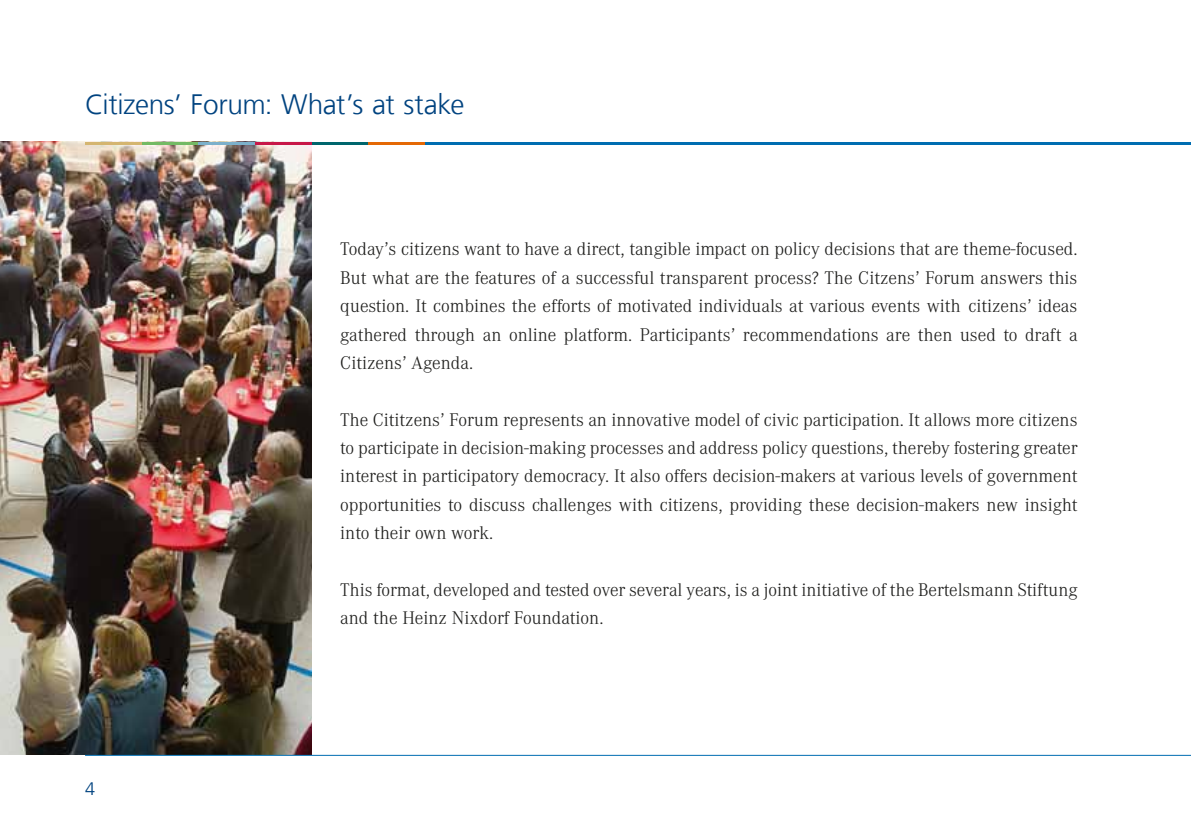
<style>
.page{position:relative;width:1191px;height:840px;background:#fff}
.page>*{position:absolute;margin:0;border:0;box-sizing:border-box;transform-origin:0 0}
.t1{font:300 28px "Frutiger LT Com";letter-spacing:-.015em;color:#004380}
.t2{font:300 19px/28.4px "Corporate A";color:#1d1d1b;text-align:justify}
.t3{font:300 18px "Frutiger LT Com";color:#004380}
</style>
<div class="page">
<img style="left:0;top:142px;width:312px;height:612px">
<hr style="left:85px;top:754px;width:1106px;height:1px;background:#006db1">
<hr style="left:85px;top:142px;width:57px;height:3px;background:#d4b570">
<hr style="left:142px;top:142px;width:56px;height:3px;background:#73ba64">
<hr style="left:198px;top:142px;width:57px;height:3px;background:#7cb0cb">
<hr style="left:255px;top:142px;width:57px;height:3px;background:#c71748">
<hr style="left:312px;top:142px;width:57px;height:3px;background:#00666d">
<hr style="left:369px;top:142px;width:56px;height:3px;background:#e46805">
<hr style="left:425px;top:142px;width:766px;height:3px;background:#006db1">
<h1 class="t1" style="left:85px;top:87px;width:381px">Citizens’ Forum: What’s at stake</h1>
<p class="t2" style="left:340px;top:235px;width:739px">Today’s citizens want to have a direct, tangible impact on policy decisions that are theme-focused.<br>But what are the features of a successful transparent process? The Citzens’ Forum answers this question. It combines the efforts of motivated individuals at various events with citizens’ ideas gathered through an online platform. Participants’ recommendations are then used to draft a Citizens’ Agenda.</p>
<p class="t2" style="left:340px;top:405px;width:739px">The Cititzens’ Forum represents an innovative model of civic participation. It allows more citizens to participate in decision-making processes and address policy questions, thereby fostering greater interest in participatory democracy. It also offers decision-makers at various levels of government opportunities to discuss challenges with citizens, providing these decision-makers new insight into their own work.</p>
<p class="t3" style="left:85px;top:777px;width:12px">4</p>
<p class="t2" style="left:340px;top:575px;width:739px">This format, developed and tested over several years, is a joint initiative of the Bertelsmann Stiftung and the Heinz Nixdorf Foundation.</p>
</div>
